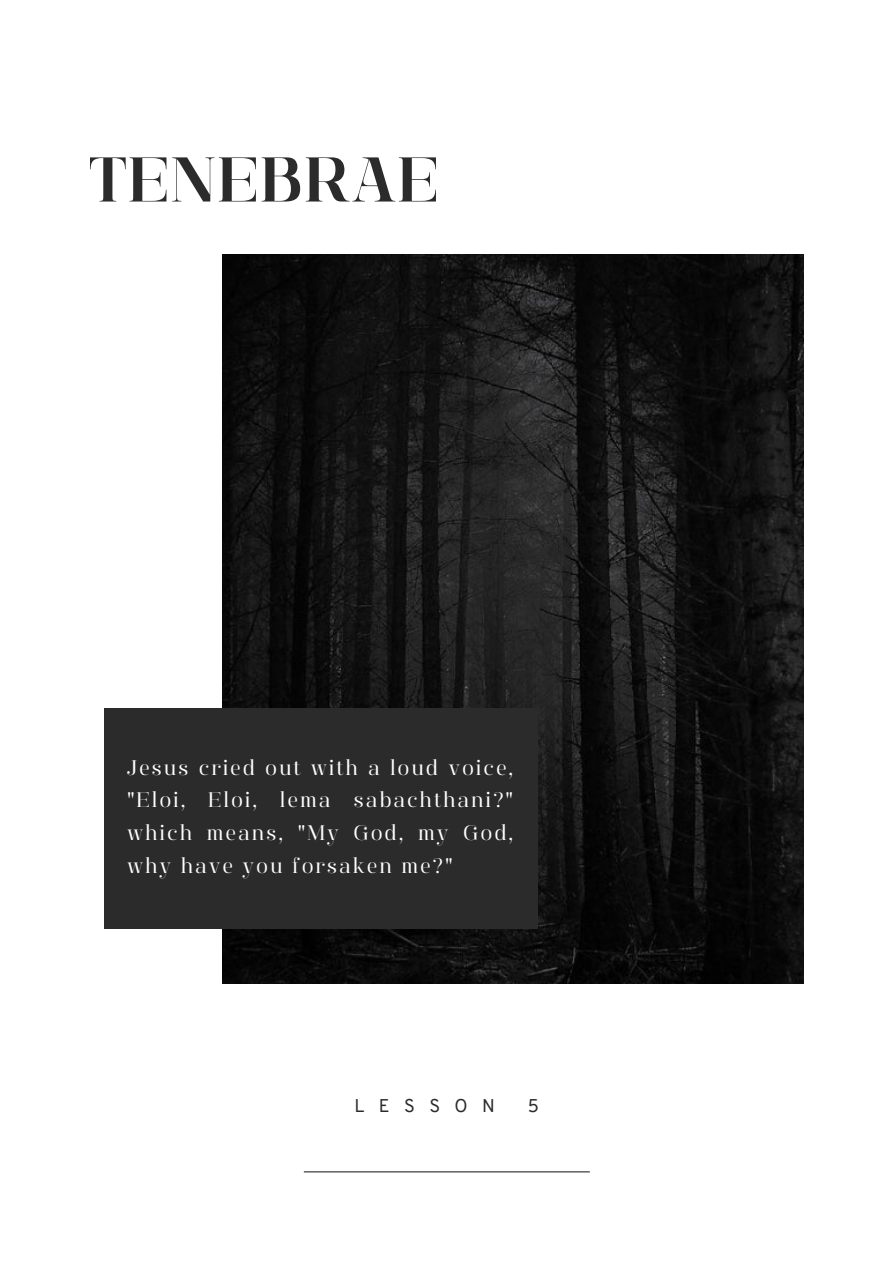
<style>
.page{position:relative;width:894px;height:1264px;background:#fff}
.page>*{position:absolute;margin:0;border:0;box-sizing:border-box;transform-origin:0 0}
.t1{font:63px "Manison 600";letter-spacing:.03em;color:#2b2b2b}
.t2{font:21px/32.7px "Manison 400";letter-spacing:.09em;color:#fff;text-align:justify}
.t3{font:18px "Overpass";letter-spacing:.8em;color:#2b2b2b}
</style>
<div class="page">
<img style="left:223px;top:254px;width:580px;height:729px">
<div style="left:105px;top:708px;width:432px;height:221px;background:#2b2b2b"></div>
<hr style="left:304px;top:1171px;width:285px;height:1px;background:#2b2b2b">
<h2 class="t1" style="left:89px;top:143px;width:350px">TENEBRAE</h2>
<h1 class="t2" style="left:127px;top:751px;width:387px">Jesus cried out with a loud voice, "Eloi, Eloi, lema sabachthani?" which means, "My God, my God, why have you forsaken me?"</h1>
<p class="t3" style="left:354px;top:1098px;width:142px">LESSON</p>
<p class="t3" style="left:528px;top:1098px;width:13px">5</p>
</div>
